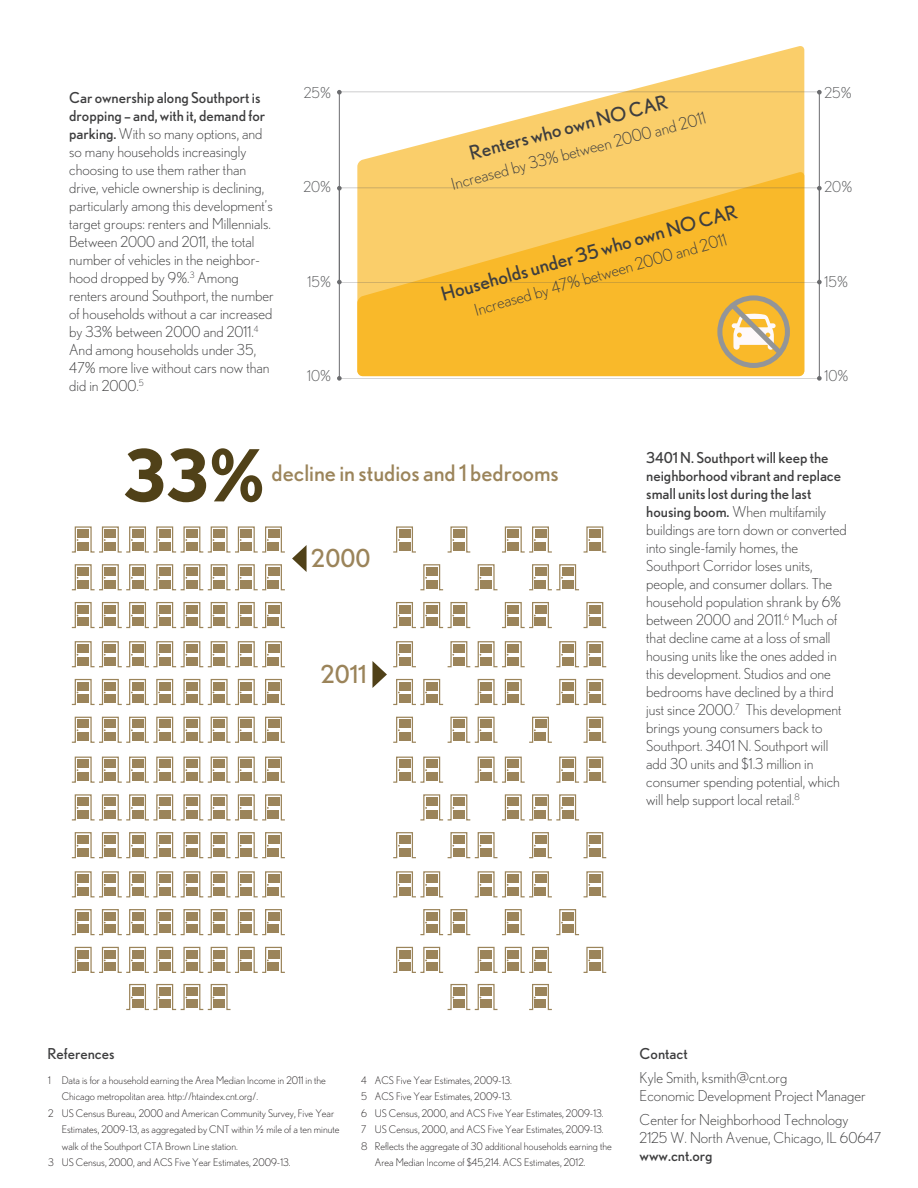
<style>
.page{position:relative;width:918px;height:1188px;background:#fff}
.page>*{position:absolute;margin:0;border:0;box-sizing:border-box;transform-origin:0 0}
.t1{font:700 71.55px "Nobel";color:#504118}
.t2{font:500 24.75px "Nobel";color:#9b845a}
.t3{font:500 22.65px "Nobel";color:#9b845a}
.t4{font:500 19.5px "Nobel";color:#3e3e3f}
.t5{font:300 16.5px "Nobel";color:#3e3e3f}
.t6{font:300 15px/18px "Nobel";color:#3e3e3f}
.t7{font:500 15px "Nobel";color:#3e3e3f}
.t8{font:300 15px "Nobel";color:#57585a}
.t9{font:300 10.5px "Nobel";color:#231f20}
.s1{font-weight:500}
</style>
<div class="page">
<svg style="left:126px;top:984px;width:105px;height:27px"></svg>
<svg style="left:71px;top:526px;width:214px;height:27px"></svg>
<svg style="left:71px;top:564px;width:214px;height:27px"></svg>
<svg style="left:71px;top:602px;width:214px;height:27px"></svg>
<svg style="left:71px;top:641px;width:214px;height:27px"></svg>
<svg style="left:71px;top:678px;width:214px;height:28px"></svg>
<svg style="left:71px;top:716px;width:214px;height:27px"></svg>
<svg style="left:71px;top:756px;width:214px;height:27px"></svg>
<svg style="left:71px;top:794px;width:214px;height:27px"></svg>
<svg style="left:71px;top:832px;width:214px;height:27px"></svg>
<svg style="left:71px;top:871px;width:214px;height:27px"></svg>
<svg style="left:71px;top:909px;width:214px;height:27px"></svg>
<svg style="left:71px;top:946px;width:214px;height:27px"></svg>
<svg style="left:393px;top:526px;width:23px;height:27px"></svg>
<svg style="left:393px;top:716px;width:23px;height:27px"></svg>
<svg style="left:393px;top:832px;width:23px;height:27px"></svg>
<svg style="left:420px;top:564px;width:24px;height:27px"></svg>
<svg style="left:393px;top:756px;width:51px;height:27px"></svg>
<svg style="left:393px;top:871px;width:51px;height:27px"></svg>
<svg style="left:393px;top:946px;width:51px;height:27px"></svg>
<svg style="left:447px;top:526px;width:24px;height:27px"></svg>
<svg style="left:393px;top:602px;width:78px;height:27px"></svg>
<svg style="left:420px;top:794px;width:51px;height:27px"></svg>
<svg style="left:420px;top:909px;width:51px;height:27px"></svg>
<svg style="left:474px;top:564px;width:24px;height:27px"></svg>
<svg style="left:447px;top:716px;width:51px;height:27px"></svg>
<svg style="left:447px;top:832px;width:51px;height:27px"></svg>
<svg style="left:474px;top:756px;width:51px;height:27px"></svg>
<svg style="left:502px;top:909px;width:23px;height:27px"></svg>
<svg style="left:502px;top:526px;width:50px;height:27px"></svg>
<svg style="left:502px;top:602px;width:50px;height:27px"></svg>
<svg style="left:529px;top:716px;width:23px;height:27px"></svg>
<svg style="left:529px;top:832px;width:23px;height:27px"></svg>
<svg style="left:474px;top:871px;width:78px;height:27px"></svg>
<svg style="left:474px;top:946px;width:78px;height:27px"></svg>
<svg style="left:447px;top:984px;width:51px;height:27px"></svg>
<svg style="left:529px;top:984px;width:23px;height:27px"></svg>
<svg style="left:529px;top:564px;width:50px;height:27px"></svg>
<svg style="left:502px;top:794px;width:77px;height:27px"></svg>
<svg style="left:556px;top:909px;width:24px;height:27px"></svg>
<svg style="left:583px;top:526px;width:24px;height:27px"></svg>
<svg style="left:583px;top:602px;width:24px;height:27px"></svg>
<svg style="left:556px;top:641px;width:51px;height:27px"></svg>
<svg style="left:556px;top:678px;width:51px;height:28px"></svg>
<svg style="left:583px;top:716px;width:24px;height:27px"></svg>
<svg style="left:556px;top:756px;width:51px;height:27px"></svg>
<svg style="left:583px;top:832px;width:24px;height:27px"></svg>
<svg style="left:583px;top:871px;width:24px;height:27px"></svg>
<svg style="left:583px;top:946px;width:24px;height:27px"></svg>
<svg style="left:357px;top:46px;width:447px;height:330px"></svg>
<svg style="left:292px;top:545px;width:15px;height:27px"></svg>
<svg style="left:372px;top:641px;width:153px;height:65px"></svg>
<hr style="left:339px;top:92px;width:1px;height:286px;background:#6c6d70">
<svg style="left:337px;top:90px;width:5px;height:5px"></svg>
<svg style="left:337px;top:376px;width:5px;height:5px"></svg>
<svg style="left:337px;top:186px;width:5px;height:5px"></svg>
<svg style="left:337px;top:280px;width:5px;height:4px"></svg>
<hr style="left:819px;top:92px;width:1px;height:286px;background:#6c6d70">
<svg style="left:817px;top:90px;width:5px;height:5px"></svg>
<svg style="left:817px;top:376px;width:5px;height:5px"></svg>
<svg style="left:817px;top:186px;width:5px;height:5px"></svg>
<svg style="left:817px;top:280px;width:5px;height:4px"></svg>
<hr style="left:339px;top:378px;width:480px;height:1px;background:#57585a">
<hr style="left:339px;top:282px;width:480px;height:1px;background:#57585a">
<hr style="left:339px;top:188px;width:480px;height:1px;background:#57585a">
<hr style="left:339px;top:92px;width:480px;height:1px;background:#57585a">
<div style="left:717px;top:295px;width:73px;height:73px;border:5px solid #939598;border-radius:50%"></div>
<svg style="left:726px;top:298px;width:61px;height:62px"></svg>
<p class="t6" style="left:69px;top:88px;width:206px"><span class="s1">Car ownership along Southport is dropping – and, with it, demand for parking.</span> With so many options, and so many households increasingly choosing to use them rather than drive, vehicle ownership is declining, particularly among this development’s target groups: renters and Millennials.<br>Between 2000 and 2011, the total number of vehicles in the neighbor&shy;hood dropped by 9%.<sup>3</sup> Among renters around Southport, the number of households without a car increased by 33% between 2000 and 2011.<sup>4<br></sup>And among households under 35, 47% more live without cars now than did in 2000.<sup>5</sup></p>
<p class="t8" style="left:304px;top:84px;width:29px">25%</p>
<p class="t8" style="left:303px;top:178px;width:29px">20%</p>
<p class="t8" style="left:308px;top:273px;width:25px">15%</p>
<p class="t8" style="left:307px;top:367px;width:25px">10%</p>
<h3 class="t4" style="left:467px;top:142px;width:206px;rotate:-15deg">Renterswho own NO CAR</h3>
<p class="t5" style="left:450px;top:175px;width:264px;rotate:-15deg">Increased by 33% between 2000 and 2011</p>
<h3 class="t4" style="left:439px;top:284px;width:308px;rotate:-16deg">Households under35who own NO CAR</h3>
<p class="t5" style="left:472px;top:301px;width:263px;rotate:-16deg">Increased by 47% between 2000 and 2011</p>
<p class="t8" style="left:825px;top:84px;width:29px">25%</p>
<p class="t8" style="left:825px;top:178px;width:29px">20%</p>
<p class="t8" style="left:825px;top:273px;width:25px">15%</p>
<p class="t8" style="left:825px;top:367px;width:25px">10%</p>
<h1 class="t1" style="left:124px;top:433px;width:142px">33%</h1>
<h3 class="t3" style="left:272px;top:460px;width:289px">decline in studios and 1 bedrooms</h3>
<h2 class="t2" style="left:311px;top:544px;width:61px">2000</h2>
<h2 class="t2" style="left:320px;top:660px;width:48px">2011</h2>
<p class="t6" style="left:646px;top:449px;width:202px"><span class="s1">3401 N. Southport will keep the neighborhood vibrant and replace small units lost during the last housing boom.</span> When multifamily buildings are torn down or converted into single-family homes, the Southport Corridor loses units, people, and consumer dollars. The household population shrank by 6% between 2000 and 2011.<sup>6</sup> Much of that decline came at a loss of small housing units like the ones added in this development. Studios and one bedrooms have declined by a third just since 2000.<sup>7</sup> This development brings young consumers back to Southport. 3401 N. Southport will add 30 units and $1.3 million in consumer spending potential, which will help support local retail.<sup>8</sup></p>
<p class="t7" style="left:47px;top:1045px;width:69px">References</p>
<p class="t9" style="left:48px;top:1074px;width:279px">1 Data is for a household earning the Area Median Income in 2011 in the</p>
<p class="t9" style="left:62px;top:1090px;width:198px">Chicago metropolitan area. http://htaindex.cnt.org/.</p>
<p class="t9" style="left:48px;top:1107px;width:287px">2 US Census Bureau, 2000 and American Community Survey, Five Year</p>
<p class="t9" style="left:62px;top:1123px;width:279px">Estimates, 2009-13, as aggregated by CNT within ½ mile of a ten minute</p>
<p class="t9" style="left:62px;top:1140px;width:178px">walk of the Southport CTA Brown Line station.</p>
<p class="t9" style="left:48px;top:1156px;width:244px">3 US Census, 2000, and ACS Five Year Estimates, 2009-13.</p>
<p class="t9" style="left:361px;top:1074px;width:152px">4 ACS Five Year Estimates, 2009-13.</p>
<p class="t9" style="left:361px;top:1090px;width:152px">5 ACS Five Year Estimates, 2009-13.</p>
<p class="t9" style="left:361px;top:1107px;width:244px">6 US Census, 2000, and ACS Five Year Estimates, 2009-13.</p>
<p class="t9" style="left:361px;top:1123px;width:244px">7 US Census, 2000, and ACS Five Year Estimates, 2009-13.</p>
<p class="t9" style="left:361px;top:1140px;width:252px">8 Reflects the aggregate of 30 additional households earning the</p>
<p class="t9" style="left:375px;top:1156px;width:212px">Area Median Income of $45,214. ACS Estimates, 2012.</p>
<p class="t7" style="left:640px;top:1045px;width:50px">Contact</p>
<p class="t6" style="left:640px;top:1068px;width:228px">Kyle Smith, ksmith@cnt.org<br>Economic Development Project Manager</p>
<p class="t6" style="left:640px;top:1110px;width:243px">Center for Neighborhood Technology<br>2125 W. North Avenue, Chicago, IL 60647</p>
<p class="t7" style="left:640px;top:1147px;width:74px">www.cnt.org</p>
</div>
